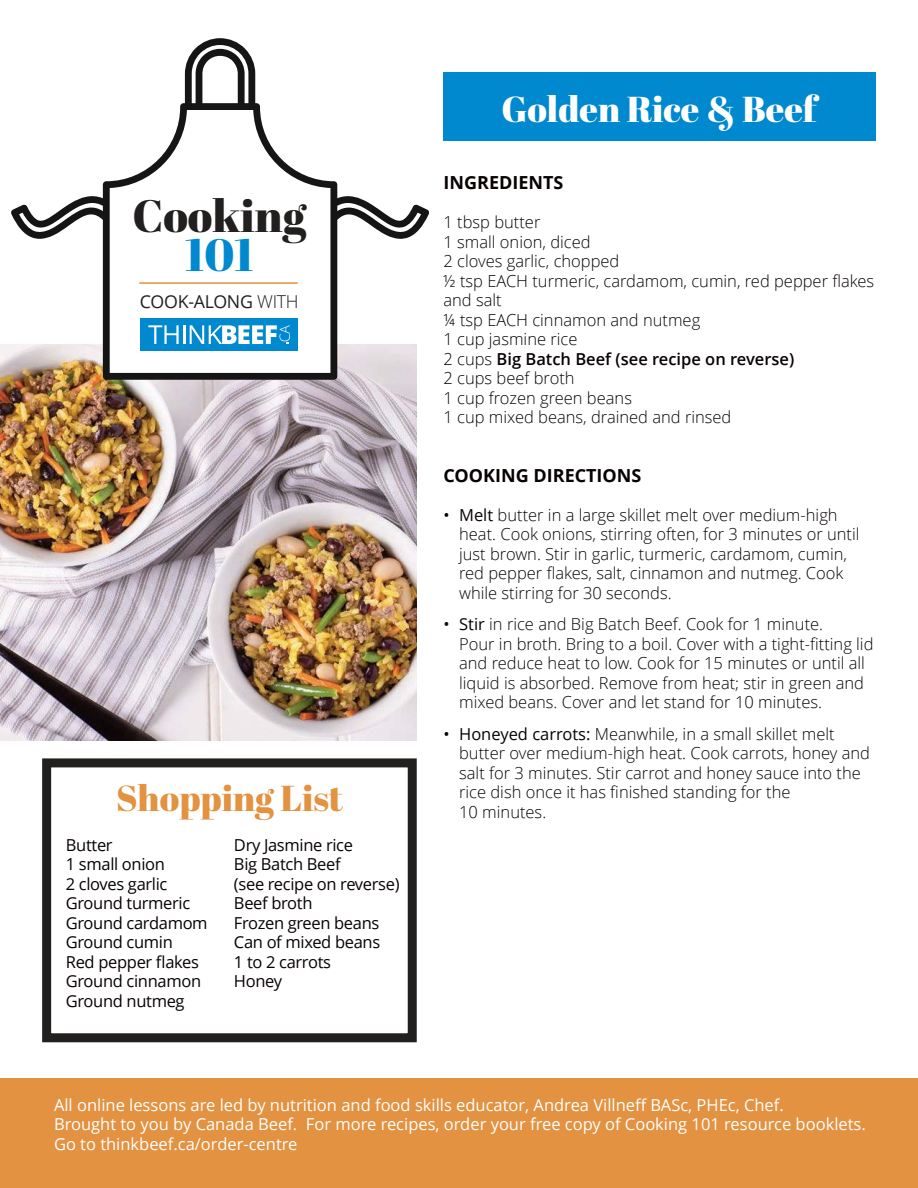
<style>
.page{position:relative;width:918px;height:1188px;background:#fff}
.page>*{position:absolute;margin:0;border:0;box-sizing:border-box;transform-origin:0 0}
.t1{font:45.3px "Abril Fatface";color:#221f1f}
.t2{font:45.3px "Abril Fatface";color:#0089cf}
.t3{font:36px "Abril Fatface";color:#fff}
.t4{font:36px "Abril Fatface";color:#e29241}
.t5{font:700 18px "Open Sans";color:#080302}
.t6{font:17.85px "Open Sans";letter-spacing:-.015em;color:#221f1f}
.t7{font:300 16.5px/19.5px "Open Sans";color:#080302}
.t8{font:16.5px/19.5px "Open Sans";letter-spacing:-.02em;color:#080302}
.t9{font:16.5px/19.5px "Open Sans";color:#fff}
.s1{font-weight:300}
.s2{font-weight:600}
.s3{font-weight:400}
</style>
<div class="page">
<img style="left:0;top:344px;width:417px;height:397px">
<div style="left:443px;top:72px;width:432px;height:69px;background:#0089cf"></div>
<div style="left:0;top:1079px;width:918px;height:109px;background:#e29241"></div>
<div style="left:42px;top:758px;width:375px;height:284px;border:9px solid #221f1f"></div>
<svg style="left:11px;top:38px;width:418px;height:342px"></svg>
<div style="left:140px;top:318px;width:158px;height:32px;background:#0089cf"></div>
<svg style="left:148px;top:325px;width:142px;height:19px"></svg>
<hr style="left:139px;top:282px;width:159px;height:2px;background:#e29241">
<h1 class="t1" style="left:133px;top:197px;width:175px">Cooking</h1>
<h1 class="t2" style="left:185px;top:236px;width:70px">101</h1>
<p class="t6" style="left:140px;top:295px;width:160px">COOK-ALONG <span class="s1">WITH</span></p>
<h2 class="t4" style="left:116px;top:783px;width:228px">Shopping List</h2>
<p class="t8" style="left:66px;top:837px;width:143px">Butter<br>1 small onion<br>2 cloves garlic<br>Ground turmeric<br>Ground cardamom<br>Ground cumin<br>Red pepper flakes<br>Ground cinnamon<br>Ground nutmeg</p>
<p class="t8" style="left:234px;top:837px;width:167px">Dry Jasmine rice<br>Big Batch Beef<br>(see recipe on reverse)<br>Beef broth<br>Frozen green beans<br>Can of mixed beans<br>1 to 2 carrots<br>Honey</p>
<h2 class="t3" style="left:501px;top:94px;width:317px">Golden Rice &amp; Beef</h2>
<p class="t5" style="left:444px;top:173px;width:121px">INGREDIENTS</p>
<p class="t7" style="left:444px;top:214px;width:432px">1 tbsp butter<br>1 small onion, diced<br>2 cloves garlic, chopped<br>½ tsp EACH turmeric, cardamom, cumin, red pepper flakes and salt<br>¼ tsp EACH cinnamon and nutmeg<br>1 cup jasmine rice<br>2 cups <span class="s2">Big Batch Beef (see recipe on reverse)<br></span>2 cups beef broth<br>1 cup frozen green beans<br>1 cup mixed beans, drained and rinsed</p>
<p class="t5" style="left:444px;top:465px;width:199px">COOKING DIRECTIONS</p>
<p class="t7" style="left:459px;top:507px;width:402px;text-indent:-16px"><span class="s3">ï Melt</span> butter in a large skillet melt over medium-high heat. Cook onions, stirring often, for 3 minutes or until just brown. Stir in garlic, turmeric, cardamom, cumin, red pepper flakes, salt, cinnamon and nutmeg. Cook while stirring for 30 seconds.</p>
<p class="t7" style="left:459px;top:616px;width:416px;text-indent:-16px"><span class="s3">ï Stir</span> in rice and Big Batch Beef. Cook for 1 minute.<br>Pour in broth. Bring to a boil. Cover with a tight-fitting lid and reduce heat to low. Cook for 15 minutes or until all liquid is absorbed. Remove from heat; stir in green and mixed beans. Cover and let stand for 10 minutes.</p>
<p class="t7" style="left:459px;top:726px;width:412px;text-indent:-16px"><span class="s3">ï Honeyed carrots:</span> Meanwhile, in a small skillet melt butter over medium-high heat. Cook carrots, honey and salt for 3 minutes. Stir carrot and honey sauce into the rice dish once it has finished standing for the<br>10 minutes.</p>
<p class="t9" style="left:54px;top:1097px;width:813px">All online lessons are led by nutrition and food skills educator, Andrea Villneff BASc, PHEc, Chef.<br>Brought to you by Canada Beef. For more recipes, order your free copy of Cooking 101 resource booklets.<br>Go to thinkbeef.ca/order-centre</p>
</div>
